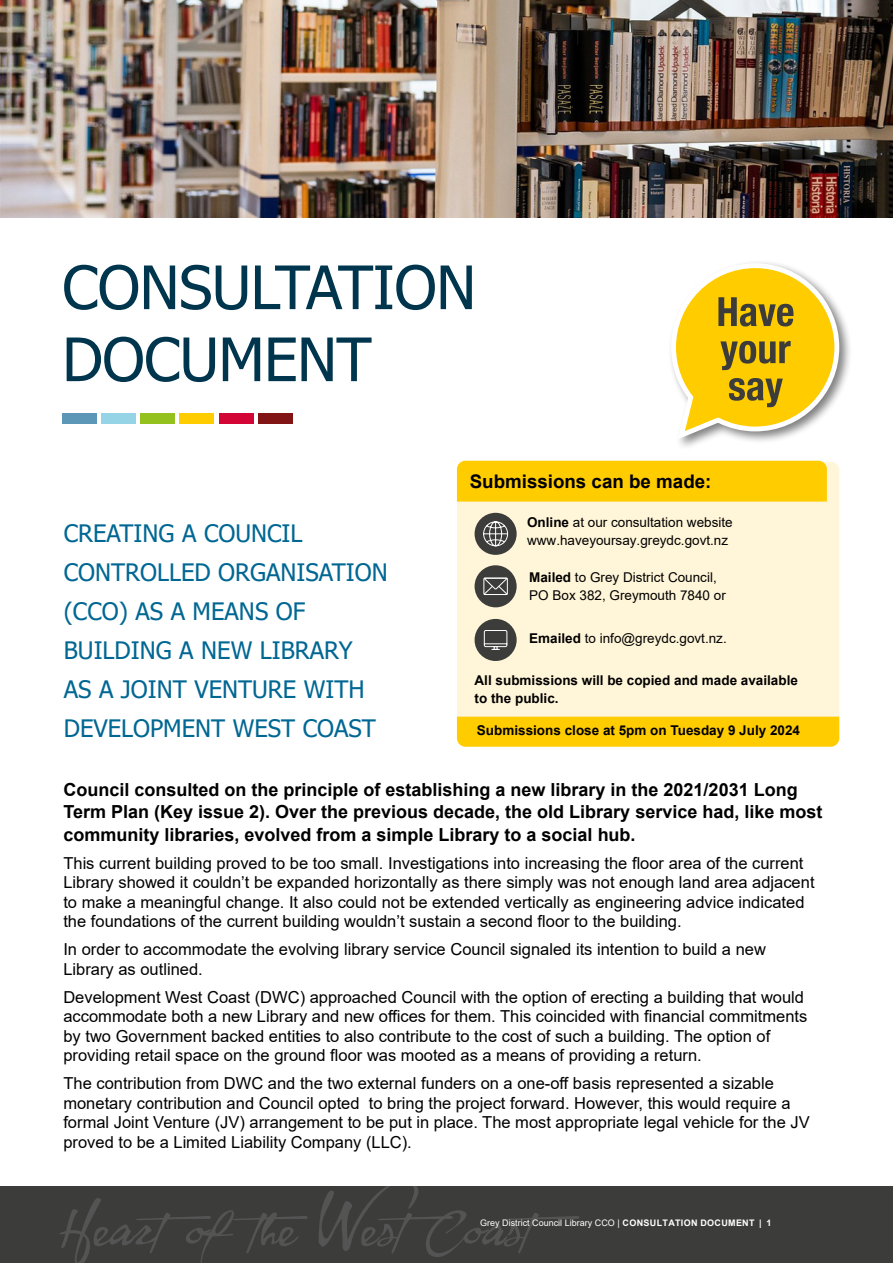
<style>
.page{position:relative;width:893px;height:1263px;background:#fff}
.page>*{position:absolute;margin:0;border:0;box-sizing:border-box;transform-origin:0 0}
.t1{font:60px/72px "Tahoma";letter-spacing:-.01em;color:#00354e}
.t2{font:24px/39px "Tahoma";color:#006793}
.t3{font:700 18.75px "Arial";color:#000}
.t4{font:700 18px/22.5px "Arial";color:#000}
.t5{font:16.5px/19.5px "Arial";color:#000}
.t6{font:13.5px/18px "Arial";color:#000}
.t7{font:700 13.5px/18px "Arial";color:#000}
.t8{font:9px "Arial";color:#fff}
.s1{font-weight:700}
</style>
<div class="page">
<div style="left:0;top:1186px;width:893px;height:77px;background:#3c3c3b"></div>
<svg style="left:60px;top:1198px;width:248px;height:65px"></svg>
<svg style="left:319px;top:1186px;width:260px;height:71px"></svg>
<img style="left:0;top:0;width:893px;height:218px">
<div style="left:667px;top:259px;width:185px;height:192px;background:#000;opacity:.5"></div>
<svg style="left:669px;top:261px;width:173px;height:182px"></svg>
<div style="left:457px;top:462px;width:382px;height:285px;background:#fff5d8;border-radius:9px"></div>
<div style="left:457px;top:461px;width:370px;height:41px;background:#fc0"></div>
<div style="left:475px;top:513px;width:42px;height:42px;background:#3c3c3b;border-radius:50%"></div>
<div style="left:475px;top:565px;width:42px;height:42px;background:#3c3c3b;border-radius:50%"></div>
<div style="left:475px;top:619px;width:42px;height:42px;background:#3c3c3b;border-radius:50%"></div>
<svg style="left:483px;top:521px;width:25px;height:26px"></svg>
<svg style="left:483px;top:577px;width:25px;height:18px"></svg>
<svg style="left:484px;top:630px;width:24px;height:20px"></svg>
<div style="left:457px;top:717px;width:382px;height:30px;background:#fc0"></div>
<div style="left:62px;top:413px;width:34px;height:11px;background:#5d97b7"></div>
<div style="left:101px;top:413px;width:34px;height:11px;background:#95d3e6"></div>
<div style="left:141px;top:413px;width:34px;height:11px;background:#95c11f"></div>
<div style="left:180px;top:413px;width:34px;height:11px;background:#fc0"></div>
<div style="left:219px;top:413px;width:34px;height:11px;background:#d30535"></div>
<div style="left:258px;top:413px;width:35px;height:11px;background:#811414"></div>
<h1 class="t1" style="left:62px;top:255px;width:415px">CONSULTATION<br>DOCUMENT</h1>
<h2 class="t2" style="left:64px;top:515px;width:325px">CREATING A COUNCIL<br>CONTROLLED ORGANISATION (CCO) AS A MEANS OF<br>BUILDING A NEW LIBRARY<br>AS A JOINT VENTURE WITH<br>DEVELOPMENT WEST COAST</h2>
<p class="t3" style="left:470px;top:468px;width:243px">Submissions can be made:</p>
<p class="t6" style="left:527px;top:513px;width:207px"><span class="s1">Online</span> at our consultation website www.haveyoursay.greydc.govt.nz</p>
<p class="t6" style="left:529px;top:568px;width:198px"><span class="s1">Mailed</span> to Grey District Council,<br>PO Box 382, Greymouth 7840 or</p>
<p class="t6" style="left:529px;top:629px;width:199px"><span class="s1">Emailed</span> to info@greydc.govt.nz.</p>
<p class="t7" style="left:475px;top:672px;width:325px">All submissions will be copied and made available to the public.</p>
<p class="t7" style="left:477px;top:721px;width:325px">Submissions close at 5pm on Tuesday 9 July 2024</p>
<p class="t4" style="left:63px;top:778px;width:760px">Council consulted on the principle of establishing a new library in the 2021/2031 Long<br>Term Plan (Key issue 2). Over the previous decade, the old Library service had, like most community libraries, evolved from a simple Library to a social hub.</p>
<p class="t5" style="left:63px;top:853px;width:753px">This current building proved to be too small. Investigations into increasing the floor area of the current Library showed it couldn’t be expanded horizontally as there simply was not enough land area adjacent to make a meaningful change. It also could not be extended vertically as engineering advice indicated the foundations of the current building wouldn’t sustain a second floor to the building.</p>
<p class="t5" style="left:63px;top:939px;width:704px">In order to accommodate the evolving library service Council signaled its intention to build a new<br>Library as outlined.</p>
<p class="t5" style="left:63px;top:987px;width:745px">Development West Coast (DWC) approached Council with the option of erecting a building that would accommodate both a new Library and new offices for them. This coincided with financial commitments by two Government backed entities to also contribute to the cost of such a building. The option of providing retail space on the ground floor was mooted as a means of providing a return.</p>
<p class="t5" style="left:63px;top:1073px;width:748px">The contribution from DWC and the two external funders on a one-off basis represented a sizable monetary contribution and Council opted to bring the project forward. However, this would require a formal Joint Venture (JV) arrangement to be put in place. The most appropriate legal vehicle for the JV proved to be a Limited Liability Company (LLC).</p>
<p class="t8" style="left:480px;top:1216px;width:293px">Grey District Council Library CCO | <span class="s1">CONSULTATION DOCUMENT | 1</span></p>
</div>
